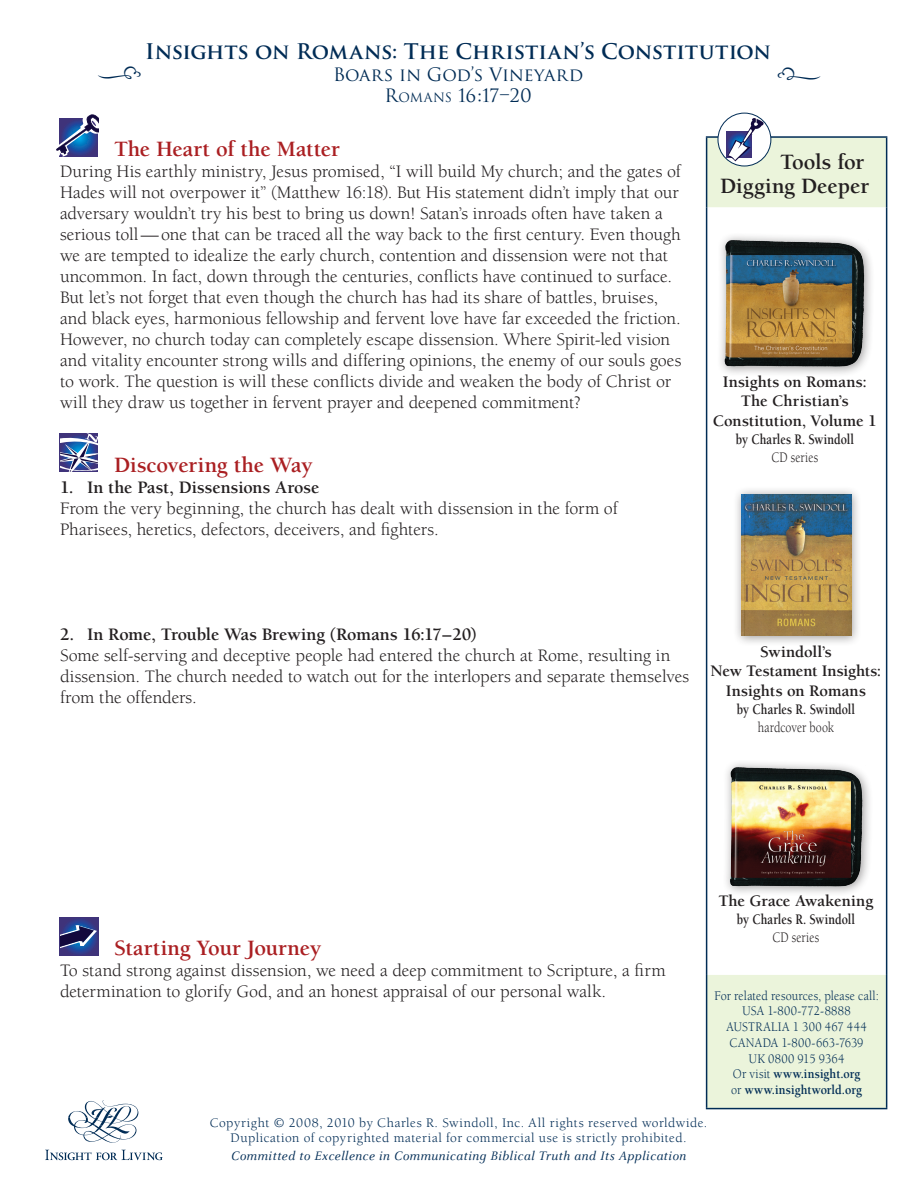
<style>
.page{position:relative;width:918px;height:1188px;background:#fff}
.page>*{position:absolute;margin:0;border:0;box-sizing:border-box;transform-origin:0 0}
.t1{font:36px "Type Embellishments One Plain";color:#002c55}
.t2{font:700 22.5px "Berkeley";letter-spacing:-.005em;color:#aa1f22}
.t3{font:700 22.5px/24px "Berkeley";letter-spacing:-.005em;color:#231f20;text-align:right}
.t4{font:700 21px "Trajan Pro";letter-spacing:-.005em;color:#002c55}
.t5{font:18px/21px "Berkeley";letter-spacing:-.005em;color:#231f20}
.t6{font:700 18px "Berkeley";letter-spacing:-.005em;color:#231f20}
.t7{font:18px "Trajan Pro";letter-spacing:-.01em;color:#002c55}
.t8{font:18px "Trajan";color:#002c55}
.t9{font:700 16.5px/19.5px "Berkeley";letter-spacing:-.005em;color:#231f20;text-align:center}
.t10{font:700 15px "Berkeley";color:#231f20;scale:.8 1}
.t11{font:15px "Berkeley";letter-spacing:.01em;color:#231f20;scale:.8 1}
.t12{font:13.5px/15.8px "Berkeley";letter-spacing:.03em;color:#002c55;text-align:center;scale:.9 1}
.t13{font:13.5px/15px "Berkeley";letter-spacing:.03em;color:#002c55;text-align:center}
.t14{font:italic 13.5px "Celeste";letter-spacing:.03em;color:#002c55}
.s1{font-size:12.6px}
.s2{font-weight:700}
</style>
<div class="page">
<svg style="left:707px;top:138px;width:179px;height:970px"></svg>
<hr style="left:706px;top:136px;width:181px;height:2px;background:#002c55">
<hr style="left:706px;top:138px;width:1px;height:69px;background:#002c55">
<hr style="left:886px;top:138px;width:1px;height:69px;background:#002c55">
<hr style="left:706px;top:207px;width:1px;height:768px;background:#002c55">
<hr style="left:886px;top:207px;width:1px;height:768px;background:#002c55">
<hr style="left:706px;top:975px;width:1px;height:133px;background:#002c55">
<hr style="left:886px;top:975px;width:1px;height:133px;background:#002c55">
<hr style="left:706px;top:1108px;width:181px;height:1px;background:#002c55">
<svg style="left:718px;top:113px;width:53px;height:53px"></svg>
<div style="left:718px;top:113px;width:53px;height:53px;border:1px solid #002c55;border-radius:50%"></div>
<div style="left:726px;top:131px;width:26px;height:26px;background:#3f337a"></div>
<svg style="left:727px;top:118px;width:37px;height:43px"></svg>
<svg style="left:68px;top:1100px;width:70px;height:43px"></svg>
<svg style="left:45px;top:1150px;width:118px;height:10px"></svg>
<div style="left:722px;top:757px;width:150px;height:138px;background:#231f20;opacity:.44"></div>
<img style="left:728px;top:765px;width:138px;height:126px">
<div style="left:716px;top:231px;width:158px;height:146px;background:#231f20;opacity:.44"></div>
<img style="left:724px;top:240px;width:145px;height:129px">
<div style="left:732px;top:485px;width:129px;height:161px;background:#231f20;opacity:.44"></div>
<img style="left:741px;top:494px;width:110px;height:141px">
<svg style="left:60px;top:434px;width:38px;height:38px"></svg>
<svg style="left:60px;top:917px;width:38px;height:38px"></svg>
<svg style="left:60px;top:925px;width:37px;height:23px"></svg>
<svg style="left:56px;top:114px;width:42px;height:42px"></svg>
<p class="t4" style="left:145px;top:39px;width:627px">Insights on Romans: The Christian’s Constitution</p>
<p class="t7" style="left:333px;top:63px;width:252px">Boars in God’s Vineyard</p>
<p class="t8" style="left:385px;top:85px;width:149px">R<span class="s1">OMANS</span> 16:17–20</p>
<h1 class="t1" style="left:97px;top:58px;width:47px">j</h1>
<h1 class="t1" style="left:776px;top:60px;width:47px">i</h1>
<p class="t2" style="left:114px;top:137px;width:227px">The Heart of the Matter</p>
<p class="t5" style="left:60px;top:161px;width:623px">During His earthly ministry, Jesus promised, “I will build My church; and the gates of Hades will not overpower it” (Matthew 16:18). But His statement didn’t imply that our adversary wouldn’t try his best to bring us down! Satan’s inroads often have taken a serious toll—one that can be traced all the way back to the first century. Even though we are tempted to idealize the early church, contention and dissension were not that uncommon. In fact, down through the centuries, conflicts have continued to surface.<br>But let’s not forget that even though the church has had its share of battles, bruises, and black eyes, harmonious fellowship and fervent love have far exceeded the friction.<br>However, no church today can completely escape dissension. Where Spirit-led vision and vitality encounter strong wills and differing opinions, the enemy of our souls goes to work. The question is will these conflicts divide and weaken the body of Christ or will they draw us together in fervent prayer and deepened commitment?</p>
<p class="t2" style="left:114px;top:453px;width:200px">Discovering the Way</p>
<p class="t6" style="left:60px;top:477px;width:261px">1. In the Past, Dissensions Arose</p>
<p class="t5" style="left:60px;top:498px;width:559px">From the very beginning, the church has dealt with dissension in the form of<br>Pharisees, heretics, defectors, deceivers, and fighters.</p>
<p class="t3" style="left:720px;top:150px;width:151px">Tools for<br>Digging Deeper</p>
<p class="t9" style="left:713px;top:372px;width:166px">Insights on Romans:<br>The Christian’s<br>Constitution, Volume 1</p>
<p class="t10" style="left:736px;top:431px;width:149px">by Charles R. Swindoll</p>
<p class="t11" style="left:772px;top:449px;width:60px">CD series</p>
<p class="t6" style="left:60px;top:624px;width:418px">2. In Rome, Trouble Was Brewing (Romans 16:17–20)</p>
<p class="t5" style="left:60px;top:645px;width:631px">Some self-serving and deceptive people had entered the church at Rome, resulting in dissension. The church needed to watch out for the interlopers and separate themselves from the offenders.</p>
<p class="t9" style="left:711px;top:642px;width:172px">Swindoll’s<br>New Testament Insights:<br>Insights on Romans</p>
<p class="t10" style="left:737px;top:701px;width:149px">by Charles R. Swindoll</p>
<p class="t11" style="left:758px;top:719px;width:97px">hardcover book</p>
<p class="t2" style="left:114px;top:936px;width:209px">Starting Your Journey</p>
<p class="t5" style="left:60px;top:960px;width:607px">To stand strong against dissension, we need a deep commitment to Scripture, a firm determination to glorify God, and an honest appraisal of our personal walk.</p>
<p class="t9" style="left:718px;top:892px;width:156px">The Grace Awakening</p>
<p class="t10" style="left:737px;top:911px;width:149px">by Charles R. Swindoll</p>
<p class="t11" style="left:773px;top:930px;width:60px">CD series</p>
<p class="t12" style="left:714px;top:988px;width:184px">For related resources, please call:<br>USA 1-800-772-8888<br>AUSTRALIA 1 300 467 444<br>CANADA 1-800-663-7639<br>UK 0800 915 9364<br>Or visit <span class="s2">www.insight.org<br></span>or <span class="s2">www.insightworld.org</span></p>
<p class="t13" style="left:210px;top:1116px;width:499px">Copyright © 2008, 2010 by Charles R. Swindoll, Inc. All rights reserved worldwide.<br>Duplication of copyrighted material for commercial use is strictly prohibited.</p>
<p class="t14" style="left:231px;top:1149px;width:457px">Committed to Excellence in Communicating Biblical Truth and Its Application</p>
</div>
